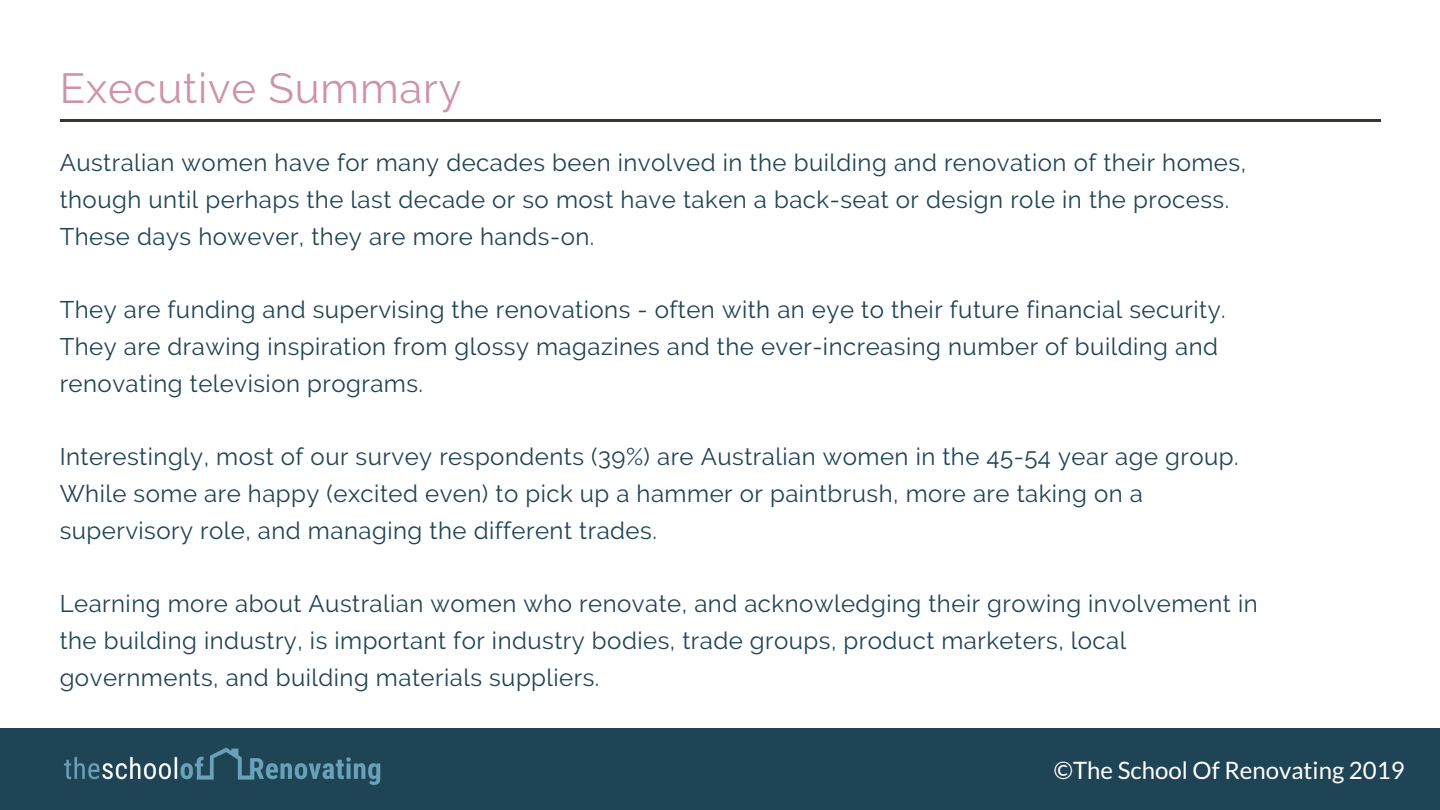
<style>
.page{position:relative;width:1440px;height:810px;background:#fff}
.page>*{position:absolute;margin:0;border:0;box-sizing:border-box;transform-origin:0 0}
.t1{font:42px "Raleway";letter-spacing:.02em;color:#ce93ab}
.t2{font:24px/36.8px "Raleway";letter-spacing:.02em;color:#1e4455}
.t3{font:24px "Lato";color:#fff}
</style>
<div class="page">
<hr style="left:60px;top:119px;width:1320px;height:3px;background:#35382f">
<div style="left:0;top:728px;width:1440px;height:82px;background:#1e4455"></div>
<img style="left:64px;top:747px;width:317px;height:38px">
<h1 class="t1" style="left:60px;top:63px;width:403px">Executive Summary</h1>
<p class="t2" style="left:60px;top:144px;width:1188px">Australian women have for many decades been involved in the building and renovation of their homes, though until perhaps the last decade or so most have taken a back-seat or design role in the process.<br>These days however, they are more hands-on.</p>
<p class="t2" style="left:60px;top:291px;width:1168px">They are funding and supervising the renovations - often with an eye to their future financial security.<br>They are drawing inspiration from glossy magazines and the ever-increasing number of building and renovating television programs.</p>
<p class="t2" style="left:60px;top:438px;width:1181px">Interestingly, most of our survey respondents (39%) are Australian women in the 45-54 year age group.<br>While some are happy (excited even) to pick up a hammer or paintbrush, more are taking on a supervisory role, and managing the different trades.</p>
<p class="t2" style="left:60px;top:585px;width:1200px">Learning more about Australian women who renovate, and acknowledging their growing involvement in the building industry, is important for industry bodies, trade groups, product marketers, local governments, and building materials suppliers.</p>
<p class="t3" style="left:1054px;top:755px;width:352px">©The School Of Renovating 2019</p>
</div>
